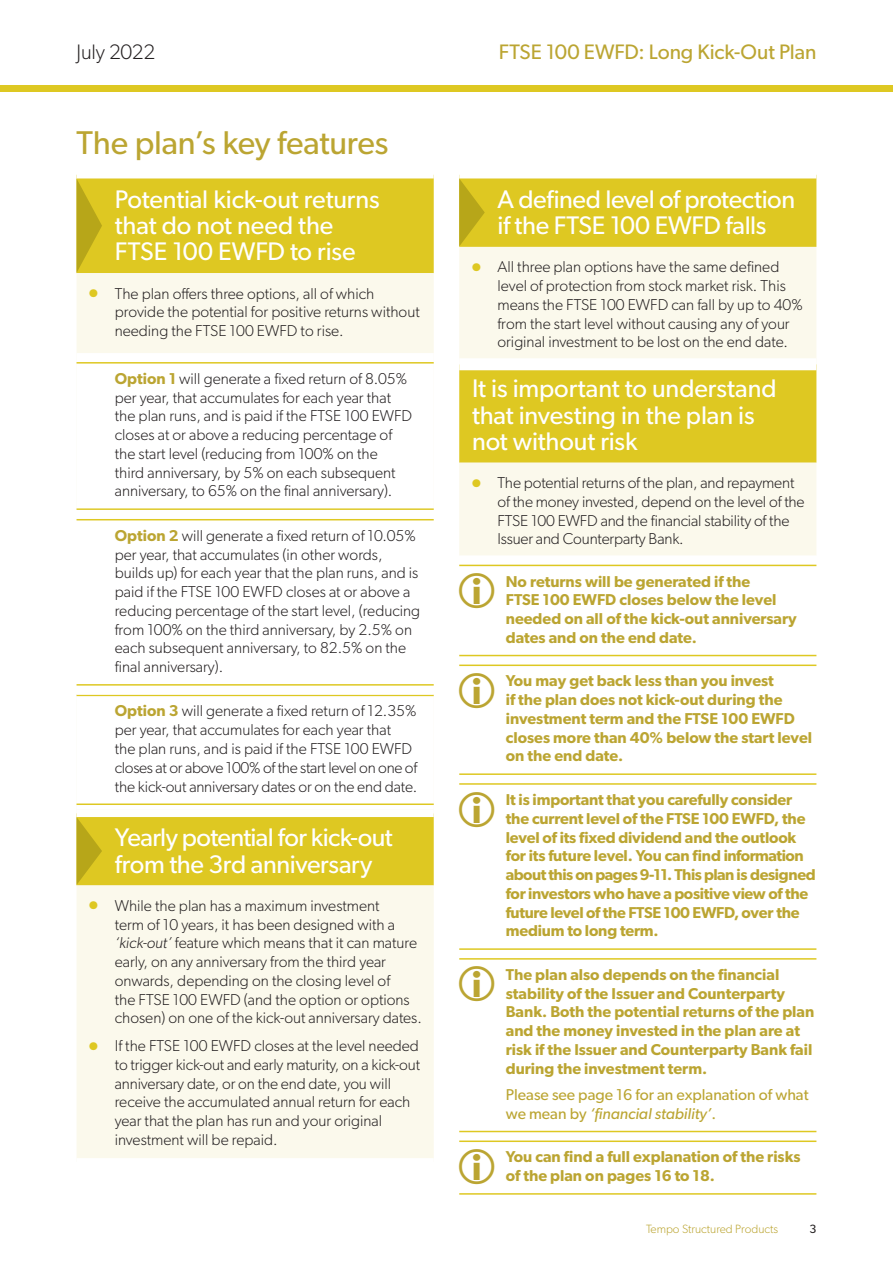
<style>
.page{position:relative;width:893px;height:1263px;background:#fff}
.page>*{position:absolute;margin:0;border:0;box-sizing:border-box;transform-origin:0 0}
.Header_1{font:33px "Gibson";letter-spacing:-.005em;color:#bba532}
.Header_2{font:25.5px/26.2px "Gibson";letter-spacing:-.01em;color:#fff}
.t1{font:21px "Gibson";letter-spacing:-.005em;color:#bba532}
.t2{font:300 21px "Gibson";letter-spacing:-.015em;color:#231f20}
.Body_-_text{font:300 15.75px/18.8px "Gibson";color:#231f20}
.Body_-_highlight{font:600 15.75px/18.8px "Gibson";color:#bba532}
.Body_-_highlight-2{font:15.75px/18.8px "Gibson";color:#bba532}
.t3{font:300 12px "Gibson";color:#bba532}
.t4{font:12px "Gibson";color:#231f20}
.s1{color:#dec822}
.s2{font-weight:600;color:#bba532}
.s3{font-style:italic}
</style>
<div class="page">
<div style="left:0;top:85px;width:893px;height:6px;background:#dec822"></div>
<div style="left:102px;top:178px;width:332px;height:95px;background:#dec822"></div>
<svg style="left:77px;top:273px;width:357px;height:885px;background:#f6f1cd"></svg>
<div style="left:77px;top:809px;width:357px;height:8px;background:#fff"></div>
<svg style="left:77px;top:353px;width:357px;height:456px"></svg>
<hr style="left:77px;top:362px;width:357px;height:2px;background:#dec822">
<hr style="left:77px;top:508px;width:357px;height:2px;background:#dec822">
<hr style="left:77px;top:695px;width:357px;height:1px;background:#dec822">
<hr style="left:77px;top:803px;width:357px;height:2px;background:#dec822">
<svg style="left:77px;top:510px;width:357px;height:185px"></svg>
<hr style="left:77px;top:519px;width:357px;height:1px;background:#dec822">
<hr style="left:77px;top:684px;width:357px;height:2px;background:#dec822">
<div style="left:459px;top:178px;width:357px;height:69px;background:#dec822"></div>
<svg style="left:459px;top:247px;width:357px;height:308px;background:#f1e9ad"></svg>
<div style="left:459px;top:358px;width:357px;height:12px;background:#fff"></div>
<hr style="left:459px;top:655px;width:357px;height:1px;background:#dec822">
<hr style="left:459px;top:664px;width:357px;height:2px;background:#dec822">
<hr style="left:459px;top:773px;width:357px;height:2px;background:#dec822">
<hr style="left:459px;top:783px;width:357px;height:2px;background:#dec822">
<hr style="left:459px;top:948px;width:357px;height:2px;background:#dec822">
<hr style="left:459px;top:958px;width:357px;height:2px;background:#dec822">
<hr style="left:459px;top:1131px;width:357px;height:1px;background:#dec822">
<hr style="left:459px;top:1140px;width:357px;height:2px;background:#dec822">
<hr style="left:459px;top:1193px;width:357px;height:2px;background:#dec822">
<svg style="left:77px;top:178px;width:25px;height:95px;background:#cbb71e"></svg>
<svg style="left:77px;top:817px;width:25px;height:68px;background:#cab71d"></svg>
<svg style="left:459px;top:178px;width:26px;height:68px;background:#cbb71f"></svg>
<svg style="left:459px;top:564px;width:357px;height:91px"></svg>
<h3 class="t2" style="left:77px;top:39px;width:80px">July 2022</h3>
<h3 class="t1" style="left:499px;top:39px;width:319px">FTSE 100 EWFD: Long Kick-Out Plan</h3>
<p class="Header_1" style="left:77px;top:123px;width:314px">The plan’s key features</p>
<p class="Header_2" style="left:115px;top:186px;width:266px">Potential kick-out returns that do not need the<br>FTSE 100 EWFD to rise</p>
<p class="Body_-_text" style="left:115px;top:284px;width:306px;text-indent:-26px"><span class="s1">●</span> The plan offers three options, all of which provide the potential for positive returns without needing the FTSE 100 EWFD to rise.</p>
<p class="Body_-_text" style="left:115px;top:369px;width:299px"><span class="s2">Option 1</span> will generate a fixed return of 8.05% per year, that accumulates for each year that the plan runs, and is paid if the FTSE 100 EWFD closes at or above a reducing percentage of the start level (reducing from 100% on the<br>third anniversary, by 5% on each subsequent anniversary, to 65% on the final anniversary).</p>
<p class="Body_-_text" style="left:115px;top:526px;width:307px"><span class="s2">Option 2</span> will generate a fixed return of 10.05% per year, that accumulates (in other words, builds up) for each year that the plan runs, and is paid if the FTSE 100 EWFD closes at or above a reducing percentage of the start level, (reducing from 100% on the third anniversary, by 2.5% on each subsequent anniversary, to 82.5% on the final anniversary).</p>
<p class="Body_-_text" style="left:115px;top:701px;width:304px"><span class="s2">Option 3</span> will generate a fixed return of 12.35% per year, that accumulates for each year that<br>the plan runs, and is paid if the FTSE 100 EWFD closes at or above 100% of the start level on one of the kick‑out anniversary dates or on the end date.</p>
<p class="Header_2" style="left:115px;top:824px;width:279px">Yearly potential for kick‑out from the 3rd anniversary</p>
<p class="Body_-_text" style="left:115px;top:896px;width:309px;text-indent:-26px"><span class="s1">●</span> While the plan has a maximum investment<br>term of 10 years, it has been designed with a <span class="s3">‘kick‑out’</span> feature which means that it can mature early, on any anniversary from the third year onwards, depending on the closing level of<br>the FTSE 100 EWFD (and the option or options chosen) on one of the kick‑out anniversary dates.</p>
<p class="Body_-_text" style="left:115px;top:1036px;width:307px;text-indent:-26px"><span class="s1">●</span> If the FTSE 100 EWFD closes at the level needed to trigger kick‑out and early maturity, on a kick‑out anniversary date, or on the end date, you will receive the accumulated annual return for each year that the plan has run and your original investment will be repaid.</p>
<p class="Header_2" style="left:497px;top:186px;width:299px">A defined level of protection if the FTSE 100 EWFD falls</p>
<p class="Body_-_text" style="left:497px;top:257px;width:307px;text-indent:-26px"><span class="s1">●</span> All three plan options have the same defined level of protection from stock market risk. This means the FTSE 100 EWFD can fall by up to 40% from the start level without causing any of your original investment to be lost on the end date.</p>
<p class="Header_2" style="left:472px;top:375px;width:306px">It is important to understand that investing in the plan is not without risk</p>
<p class="Body_-_text" style="left:497px;top:473px;width:309px;text-indent:-26px"><span class="s1">●</span> The potential returns of the plan, and repayment of the money invested, depend on the level of the FTSE 100 EWFD and the financial stability of the Issuer and Counterparty Bank.</p>
<p class="Body_-_highlight" style="left:506px;top:571px;width:292px">No returns will be generated if the<br>FTSE 100 EWFD closes below the level needed on all of the kick‑out anniversary dates and on the end date.</p>
<p class="Body_-_highlight" style="left:506px;top:671px;width:308px">You may get back less than you invest<br>if the plan does not kick‑out during the investment term and the FTSE 100 EWFD closes more than 40% below the start level on the end date.</p>
<p class="Body_-_highlight" style="left:506px;top:790px;width:311px">It is important that you carefully consider the current level of the FTSE 100 EWFD, the level of its fixed dividend and the outlook for its future level. You can find information about this on pages 9-11. This plan is designed for investors who have a positive view of the future level of the FTSE 100 EWFD, over the medium to long term.</p>
<p class="Body_-_highlight" style="left:506px;top:965px;width:310px">The plan also depends on the financial stability of the Issuer and Counterparty Bank. Both the potential returns of the plan and the money invested in the plan are at risk if the Issuer and Counterparty Bank fail during the investment term.</p>
<p class="Body_-_highlight-2" style="left:506px;top:1085px;width:304px">Please see page 16 for an explanation of what we mean by <span class="s3">‘financial stability’</span>.</p>
<p class="Body_-_highlight" style="left:506px;top:1147px;width:296px">You can find a full explanation of the risks of the plan on pages 16 to 18.</p>
<p class="t3" style="left:646px;top:1222px;width:133px">Tempo Structured Products</p>
<p class="t4" style="left:809px;top:1222px;width:9px">3</p>
</div>
